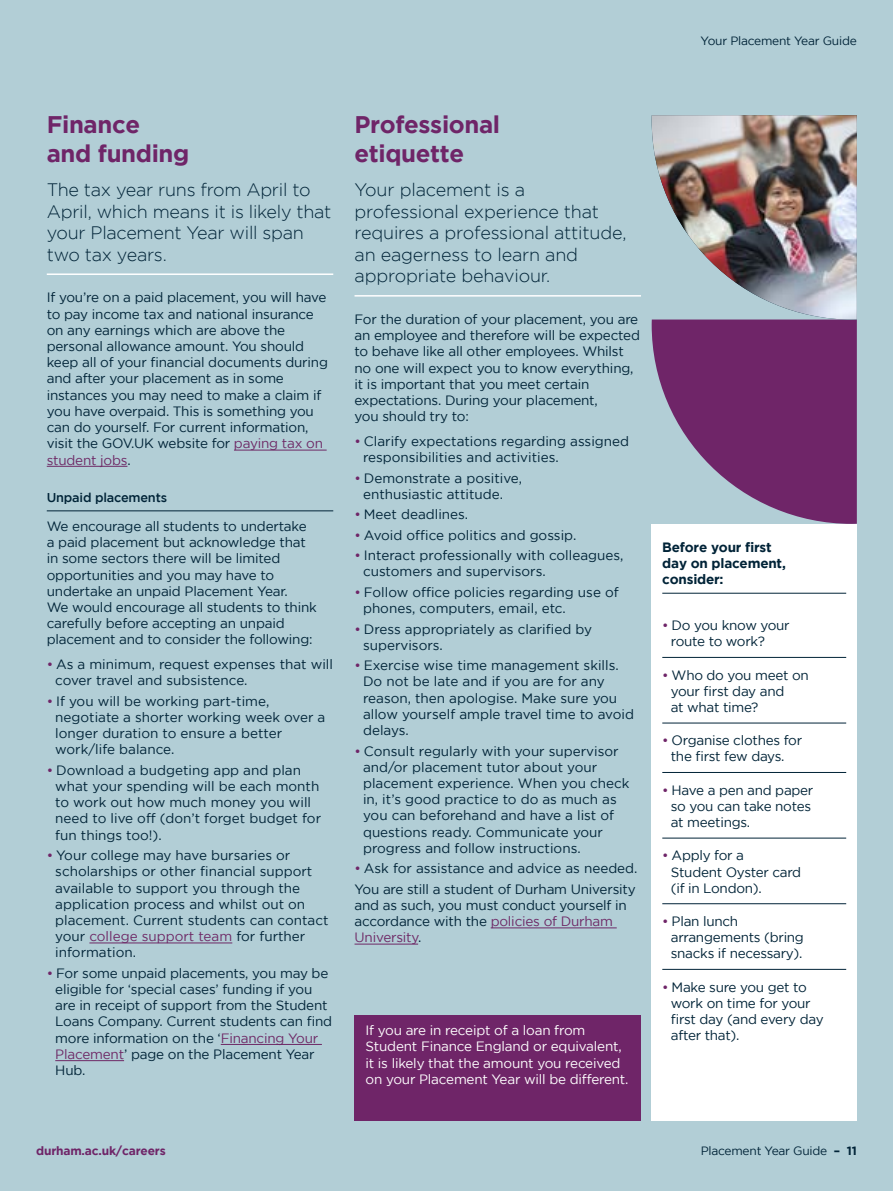
<style>
.page{position:relative;width:893px;height:1191px;background:#b2ced6}
.page>*{position:absolute;margin:0;border:0;box-sizing:border-box;transform-origin:0 0}
.t1{font:700 24px/28.8px "Gotham";letter-spacing:-.015em;color:#6f2568}
.t2{font:300 18px/21.6px "Gotham";letter-spacing:-.015em;color:#002337}
.t3{font:13.5px/16.2px "Gotham";letter-spacing:-.015em;color:#002337}
.t4{font:13.5px/16.2px "Gotham";letter-spacing:-.015em;color:#fff}
.t5{font:700 13.5px/16.2px "Gotham";letter-spacing:-.015em;color:#002337}
.t6{font:500 12.75px "Gotham";letter-spacing:-.015em;color:#002337}
.t7{font:12px "Gotham";letter-spacing:-.02em;color:#002337}
.t8{font:700 12px "Gotham";letter-spacing:-.015em;color:#6f2568}
.s1{color:#6e2966}
.s2{color:#6f2568}
.s3{font-weight:700}
</style>
<div class="page">
<hr style="left:47px;top:273px;width:286px;height:2px;background:#fff">
<hr style="left:234px;top:450px;width:93px;height:1px;background:#6e2966">
<hr style="left:47px;top:466px;width:80px;height:1px;background:#6e2966">
<hr style="left:47px;top:510px;width:286px;height:1px;background:#002337">
<hr style="left:89px;top:942px;width:143px;height:1px;background:#6e2966">
<hr style="left:221px;top:1044px;width:101px;height:1px;background:#6e2966">
<hr style="left:55px;top:1060px;width:69px;height:1px;background:#6e2966">
<hr style="left:355px;top:295px;width:286px;height:1px;background:#fff">
<hr style="left:491px;top:927px;width:126px;height:1px;background:#6e2966">
<hr style="left:355px;top:943px;width:63px;height:1px;background:#6e2966">
<svg style="left:652px;top:319px;width:205px;height:205px"></svg>
<img style="left:652px;top:115px;width:205px;height:204px">
<div style="left:652px;top:524px;width:205px;height:596px;background:#fff"></div>
<hr style="left:662px;top:593px;width:184px;height:1px;background:#002337">
<hr style="left:662px;top:657px;width:184px;height:1px;background:#002337">
<hr style="left:662px;top:722px;width:184px;height:1px;background:#002337">
<hr style="left:662px;top:772px;width:184px;height:1px;background:#002337">
<hr style="left:662px;top:837px;width:184px;height:1px;background:#002337">
<hr style="left:662px;top:903px;width:184px;height:1px;background:#002337">
<hr style="left:662px;top:969px;width:184px;height:1px;background:#002337">
<div style="left:355px;top:1014px;width:286px;height:106px;background:#6f2568"></div>
<p class="t7" style="left:701px;top:34px;width:158px">Your Placement Year Guide</p>
<h1 class="t1" style="left:47px;top:109px;width:144px">Finance and funding</h1>
<h2 class="t2" style="left:47px;top:178px;width:286px">The tax year runs from April to<br>April, which means it is likely that your Placement Year will span two tax years.</h2>
<p class="t3" style="left:47px;top:289px;width:283px">If you’re on a paid placement, you will have to pay income tax and national insurance on any earnings which are above the personal allowance amount. You should keep all of your financial documents during and after your placement as in some instances you may need to make a claim if you have overpaid. This is something you can do yourself. For current information, visit the GOV.UK website for <span class="s1">paying tax on student jobs</span>.</p>
<p class="t6" style="left:47px;top:490px;width:122px">Unpaid placements</p>
<p class="t3" style="left:47px;top:518px;width:272px">We encourage all students to undertake a paid placement but acknowledge that in some sectors there will be limited opportunities and you may have to undertake an unpaid Placement Year.<br>We would encourage all students to think carefully before accepting an unpaid placement and to consider the following:</p>
<p class="t3" style="left:55px;top:656px;width:279px;text-indent:-9px"><span class="s2">•</span> As a minimum, request expenses that will cover travel and subsistence.</p>
<p class="t3" style="left:55px;top:692px;width:272px;text-indent:-9px"><span class="s2">•</span> If you will be working part-time, negotiate a shorter working week over a longer duration to ensure a better work/life balance.</p>
<p class="t3" style="left:55px;top:761px;width:267px;text-indent:-9px"><span class="s2">•</span> Download a budgeting app and plan what your spending will be each month to work out how much money you will need to live off (don’t forget budget for fun things too!).</p>
<p class="t3" style="left:55px;top:847px;width:275px;text-indent:-9px"><span class="s2">•</span> Your college may have bursaries or scholarships or other financial support available to support you through the application process and whilst out on placement. Current students can contact your <span class="s1">college support team</span> for further information.</p>
<p class="t3" style="left:55px;top:964px;width:278px;text-indent:-9px"><span class="s2">•</span> For some unpaid placements, you may be eligible for ‘special cases’ funding if you are in receipt of support from the Student Loans Company. Current students can find more information on the ‘<span class="s1">Financing Your Placement</span>’ page on the Placement Year Hub.</p>
<h1 class="t1" style="left:355px;top:109px;width:147px">Professional etiquette</h1>
<h2 class="t2" style="left:355px;top:178px;width:273px">Your placement is a professional experience that requires a professional attitude, an eagerness to learn and appropriate behaviour.</h2>
<p class="t3" style="left:355px;top:311px;width:287px">For the duration of your placement, you are an employee and therefore will be expected to behave like all other employees. Whilst no one will expect you to know everything, it is important that you meet certain expectations. During your placement,<br>you should try to:</p>
<p class="t3" style="left:363px;top:433px;width:268px;text-indent:-9px"><span class="s2">•</span> Clarify expectations regarding assigned responsibilities and activities.</p>
<p class="t3" style="left:363px;top:469px;width:161px;text-indent:-9px"><span class="s2">•</span> Demonstrate a positive, enthusiastic attitude.</p>
<p class="t3" style="left:355px;top:506px;width:115px"><span class="s2">•</span> Meet deadlines.</p>
<p class="t3" style="left:355px;top:527px;width:223px"><span class="s2">•</span> Avoid office politics and gossip.</p>
<p class="t3" style="left:363px;top:547px;width:262px;text-indent:-9px"><span class="s2">•</span> Interact professionally with colleagues, customers and supervisors.</p>
<p class="t3" style="left:363px;top:584px;width:257px;text-indent:-9px"><span class="s2">•</span> Follow office policies regarding use of phones, computers, email, etc.</p>
<p class="t3" style="left:363px;top:620px;width:230px;text-indent:-9px"><span class="s2">•</span> Dress appropriately as clarified by supervisors.</p>
<p class="t3" style="left:363px;top:657px;width:272px;text-indent:-9px"><span class="s2">•</span> Exercise wise time management skills.<br>Do not be late and if you are for any reason, then apologise. Make sure you allow yourself ample travel time to avoid delays.</p>
<p class="t3" style="left:363px;top:742px;width:268px;text-indent:-9px"><span class="s2">•</span> Consult regularly with your supervisor and/or placement tutor about your placement experience. When you check in, it’s good practice to do as much as you can beforehand and have a list of questions ready. Communicate your progress and follow instructions.</p>
<p class="t3" style="left:355px;top:858px;width:284px;line-height:20.4px"><span class="s2">•</span> Ask for assistance and advice as needed.<br>You are still a student of Durham University</p>
<p class="t3" style="left:355px;top:896px;width:274px">and as such, you must conduct yourself in accordance with the <span class="s1">policies of Durham<br>University</span>.</p>
<p class="t4" style="left:365px;top:1022px;width:265px">If you are in receipt of a loan from Student Finance England or equivalent, it is likely that the amount you received on your Placement Year will be different.</p>
<p class="t8" style="left:36px;top:1143px;width:131px">durham.ac.uk/careers</p>
<p class="t5" style="left:662px;top:538px;width:125px">Before your first day on placement, consider:</p>
<p class="t3" style="left:671px;top:617px;width:120px;text-indent:-9px"><span class="s2">•</span> Do you know your route to work?</p>
<p class="t3" style="left:671px;top:666px;width:140px;text-indent:-9px"><span class="s2">•</span> Who do you meet on your first day and<br>at what time?</p>
<p class="t3" style="left:671px;top:732px;width:133px;text-indent:-9px"><span class="s2">•</span> Organise clothes for the first few days.</p>
<p class="t3" style="left:671px;top:781px;width:144px;text-indent:-9px"><span class="s2">•</span> Have a pen and paper so you can take notes at meetings.</p>
<p class="t3" style="left:671px;top:847px;width:132px;text-indent:-9px"><span class="s2">•</span> Apply for a<br>Student Oyster card (if in London).</p>
<p class="t3" style="left:671px;top:913px;width:135px;text-indent:-9px"><span class="s2">•</span> Plan lunch arrangements (bring snacks if necessary).</p>
<p class="t3" style="left:671px;top:978px;width:154px;text-indent:-9px"><span class="s2">•</span> Make sure you get to work on time for your first day (and every day after that).</p>
<p class="t7" style="left:701px;top:1144px;width:158px">Placement Year Guide <span class="s3">– 11</span></p>
</div>
